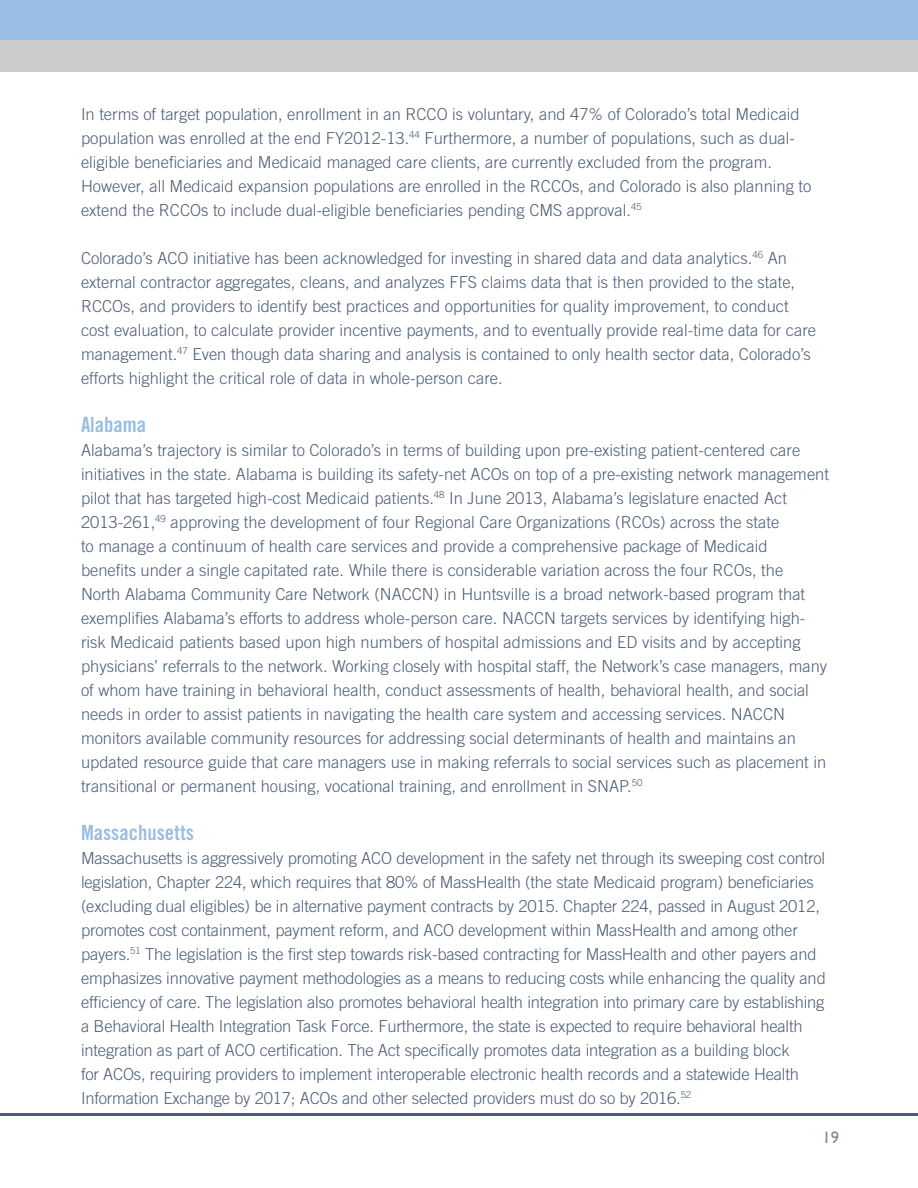
<style>
.page{position:relative;width:918px;height:1188px;background:#fff}
.page>*{position:absolute;margin:0;border:0;box-sizing:border-box;transform-origin:0 0}
.States{font:21px "Trade Gothic LT Std Bd Cn 20";color:#99bde3}
.Body{font:300 16.5px/24px "Trade Gothic LT Std";color:#4e5d75}
.t1{font:16.5px "Gill Sans";color:#7b8a9d}
</style>
<div class="page">
<hr style="left:0;top:1113px;width:918px;height:3px;background:#4e5d75">
<div style="left:0;top:2px;width:918px;height:69px;background:#cccbcb"></div>
<div style="left:0;top:0;width:918px;height:40px;background:#99bde3"></div>
<p class="Body" style="left:81px;top:102px;width:732px">In terms of target population, enrollment in an RCCO is voluntary, and 47% of Colorado’s total Medicaid population was enrolled at the end FY2012-13.<sup>44</sup> Furthermore, a number of populations, such as dual&shy;eligible beneficiaries and Medicaid managed care clients, are currently excluded from the program.<br>However, all Medicaid expansion populations are enrolled in the RCCOs, and Colorado is also planning to extend the RCCOs to include dual-eligible beneficiaries pending CMS approval.<sup>45</sup></p>
<p class="Body" style="left:81px;top:246px;width:737px">Colorado’s ACO initiative has been acknowledged for investing in shared data and data analytics.<sup>46</sup> An external contractor aggregates, cleans, and analyzes FFS claims data that is then provided to the state, RCCOs, and providers to identify best practices and opportunities for quality improvement, to conduct cost evaluation, to calculate provider incentive payments, and to eventually provide real-time data for care management.<sup>47</sup> Even though data sharing and analysis is contained to only health sector data, Colorado’s efforts highlight the critical role of data in whole-person care.</p>
<p class="States" style="left:81px;top:412px;width:67px">Alabama</p>
<p class="Body" style="left:81px;top:438px;width:750px">Alabama’s trajectory is similar to Colorado’s in terms of building upon pre-existing patient-centered care initiatives in the state. Alabama is building its safety-net ACOs on top of a pre-existing network management pilot that has targeted high-cost Medicaid patients.<sup>48</sup> In June 2013, Alabama’s legislature enacted Act 2013-261,<sup>49</sup> approving the development of four Regional Care Organizations (RCOs) across the state<br>to manage a continuum of health care services and provide a comprehensive package of Medicaid<br>benefits under a single capitated rate. While there is considerable variation across the four RCOs, the<br>North Alabama Community Care Network (NACCN) in Huntsville is a broad network-based program that exemplifies Alabama’s efforts to address whole-person care. NACCN targets services by identifying high&shy;risk Medicaid patients based upon high numbers of hospital admissions and ED visits and by accepting physicians’ referrals to the network. Working closely with hospital staff, the Network’s case managers, many of whom have training in behavioral health, conduct assessments of health, behavioral health, and social needs in order to assist patients in navigating the health care system and accessing services. NACCN monitors available community resources for addressing social determinants of health and maintains an updated resource guide that care managers use in making referrals to social services such as placement in transitional or permanent housing, vocational training, and enrollment in SNAP.<sup>50</sup></p>
<p class="States" style="left:81px;top:820px;width:115px">Massachusetts</p>
<p class="Body" style="left:81px;top:846px;width:746px">Massachusetts is aggressively promoting ACO development in the safety net through its sweeping cost control legislation, Chapter 224, which requires that 80% of MassHealth (the state Medicaid program) beneficiaries (excluding dual eligibles) be in alternative payment contracts by 2015. Chapter 224, passed in August 2012, promotes cost containment, payment reform, and ACO development within MassHealth and among other payers.<sup>51</sup> The legislation is the first step towards risk-based contracting for MassHealth and other payers and emphasizes innovative payment methodologies as a means to reducing costs while enhancing the quality and efficiency of care. The legislation also promotes behavioral health integration into primary care by establishing a Behavioral Health Integration Task Force. Furthermore, the state is expected to require behavioral health integration as part of ACO certification. The Act specifically promotes data integration as a building block<br>for ACOs, requiring providers to implement interoperable electronic health records and a statewide Health Information Exchange by 2017; ACOs and other selected providers must do so by 2016.<sup>52</sup></p>
<p class="t1" style="left:823px;top:1128px;width:18px">19</p>
</div>
